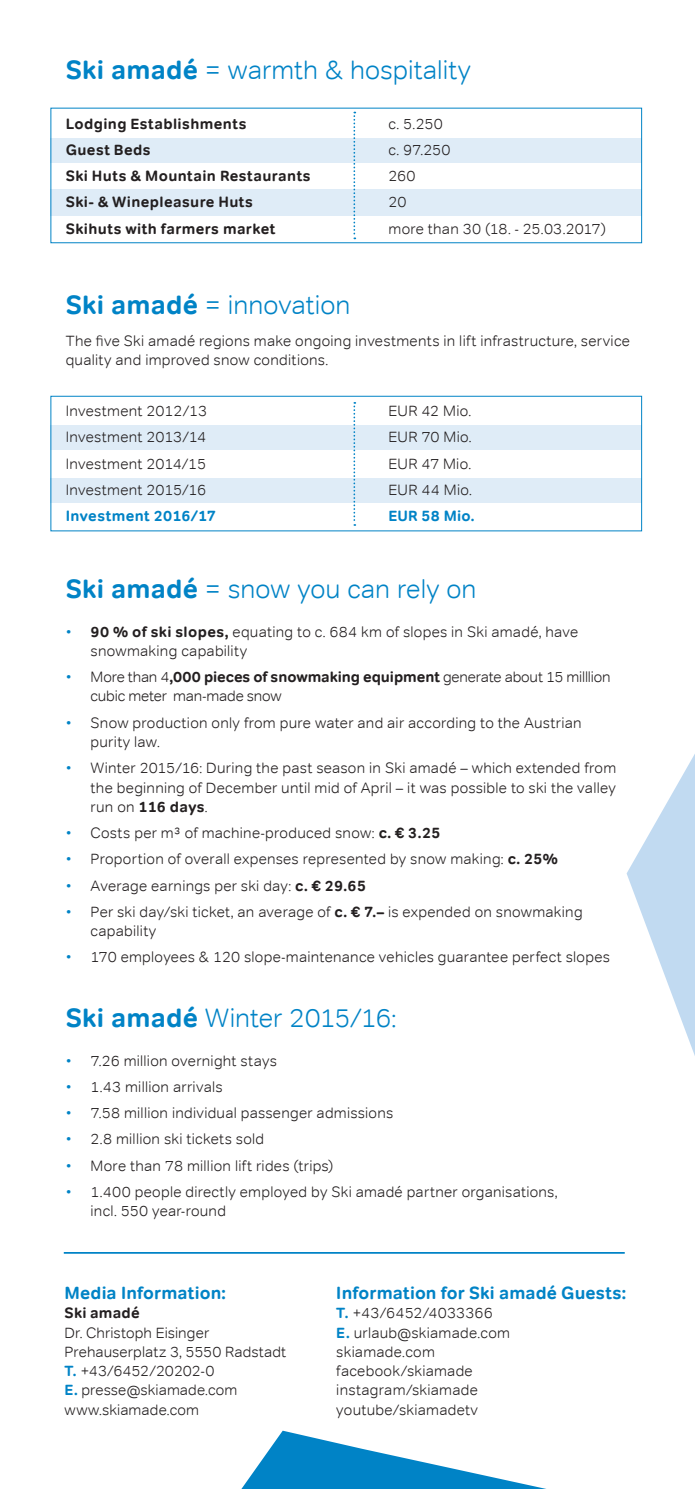
<style>
.page{position:relative;width:695px;height:1489px;background:#fff}
.page>*{position:absolute;margin:0;border:0;box-sizing:border-box;transform-origin:0 0}
.t1{font:300 26.25px "Tondo";color:#0083c6}
.t2{font:700 17.5px "Tondo";letter-spacing:.01em;color:#0083c6}
.t3{font:300 14.88px/19.2px "Tondo";letter-spacing:.015em;color:#231f20}
.t4{font:700 14.88px "Tondo";letter-spacing:.025em;color:#231f20}
.t5{font:300 14.88px/19.2px "Tondo";letter-spacing:-.01em;color:#231f20}
.t6{font:700 14.88px "Tondo";letter-spacing:.025em;color:#0083c6}
.s1{font-weight:700}
.s2{color:#0083c6}
.s3{font-weight:700;color:#0083c6}
</style>
<div class="page">
<svg style="left:626px;top:755px;width:68px;height:298px"></svg>
<svg style="left:242px;top:1430px;width:300px;height:58px"></svg>
<div style="left:50px;top:138px;width:591px;height:25px;background:#dfecf7"></div>
<div style="left:50px;top:189px;width:591px;height:26px;background:#dfecf7"></div>
<div style="left:50px;top:425px;width:591px;height:24px;background:#dfecf7"></div>
<div style="left:50px;top:477px;width:591px;height:25px;background:#dfecf7"></div>
<svg style="left:353px;top:112px;width:2px;height:127px"></svg>
<svg style="left:353px;top:402px;width:2px;height:124px"></svg>
<hr style="left:64px;top:1251px;width:560px;height:2px;background:#0083c6">
<h1 class="t1" style="left:66px;top:54px;width:406px"><span class="s1">Ski amadé</span> = warmth &amp; hospitality</h1>
<p class="t4" style="left:66px;top:114px;width:182px">Lodging Establishments</p>
<p class="t3" style="left:388px;top:114px;width:56px">c. 5.250</p>
<p class="t4" style="left:66px;top:140px;width:86px">Guest Beds</p>
<p class="t3" style="left:388px;top:140px;width:64px">c. 97.250</p>
<p class="t4" style="left:66px;top:167px;width:246px">Ski Huts &amp; Mountain Restaurants</p>
<p class="t3" style="left:388px;top:166px;width:29px">260</p>
<p class="t4" style="left:66px;top:193px;width:189px">Ski- &amp; Winepleasure Huts</p>
<p class="t3" style="left:388px;top:192px;width:20px">20</p>
<p class="t4" style="left:66px;top:219px;width:211px">Skihuts with farmers market</p>
<p class="t3" style="left:388px;top:219px;width:219px">more than 30 (18. - 25.03.2017)</p>
<h1 class="t1" style="left:66px;top:289px;width:286px"><span class="s1">Ski amadé</span> = innovation</h1>
<p class="t3" style="left:66px;top:331px;width:565px">The five Ski amadé regions make ongoing investments in lift infrastructure, service quality and improved snow conditions.</p>
<p class="t3" style="left:66px;top:401px;width:143px">Investment 2012/13</p>
<p class="t3" style="left:388px;top:401px;width:84px">EUR 42 Mio.</p>
<p class="t3" style="left:66px;top:427px;width:142px">Investment 2013/14</p>
<p class="t3" style="left:388px;top:427px;width:85px">EUR 70 Mio.</p>
<p class="t3" style="left:66px;top:453px;width:142px">Investment 2014/15</p>
<p class="t3" style="left:388px;top:453px;width:84px">EUR 47 Mio.</p>
<p class="t3" style="left:66px;top:480px;width:142px">Investment 2015/16</p>
<p class="t3" style="left:388px;top:480px;width:85px">EUR 44 Mio.</p>
<p class="t6" style="left:66px;top:506px;width:152px">Investment 2016/17</p>
<h1 class="t1" style="left:66px;top:573px;width:412px"><span class="s1">Ski amadé</span> = snow you can rely on</h1>
<p class="t3" style="left:91px;top:622px;width:489px;text-indent:-25px"><span class="s2">•</span> <span class="s1">90 % of ski slopes,</span> equating to c. 684 km of slopes in Ski amadé, have snowmaking capability</p>
<p class="t5" style="left:91px;top:667px;width:521px;text-indent:-25px"><span class="s2">•</span> More than 4<span class="s1">,000 pieces of snowmaking equipment</span> generate about 15 milllion cubic meter man-made snow</p>
<p class="t3" style="left:91px;top:713px;width:492px;text-indent:-25px"><span class="s2">•</span> Snow production only from pure water and air according to the Austrian purity law.</p>
<p class="t3" style="left:91px;top:758px;width:527px;text-align:justify;text-indent:-25px"><span class="s2">•</span> Winter 2015/16: During the past season in Ski amadé – which extended from the beginning of December until mid of April – it was possible to ski the valley run on <span class="s1">116 days</span>.</p>
<p class="t3" style="left:66px;top:823px;width:376px"><span class="s2">•</span> Costs per m³ of machine-produced snow: <span class="s1">c. € 3.25</span></p>
<p class="t3" style="left:66px;top:849px;width:493px"><span class="s2">•</span> Proportion of overall expenses represented by snow making: <span class="s1">c. 25%</span></p>
<p class="t3" style="left:66px;top:875px;width:302px"><span class="s2">•</span> Average earnings per ski day: <span class="s1">c. € 29.65</span></p>
<p class="t3" style="left:91px;top:902px;width:493px;text-indent:-25px"><span class="s2">•</span> Per ski day/ski ticket, an average of <span class="s1">c. € 7.–</span> is expended on snowmaking capability</p>
<p class="t3" style="left:66px;top:947px;width:545px"><span class="s2">•</span> 170 employees &amp; 120 slope-maintenance vehicles guarantee perfect slopes</p>
<h1 class="t1" style="left:66px;top:1002px;width:332px"><span class="s1">Ski amadé</span> Winter 2015/16:</h1>
<p class="t3" style="left:66px;top:1050px;width:213px"><span class="s2">•</span> 7.26 million overnight stays</p>
<p class="t3" style="left:66px;top:1077px;width:158px"><span class="s2">•</span> 1.43 million arrivals</p>
<p class="t3" style="left:66px;top:1103px;width:329px"><span class="s2">•</span> 7.58 million individual passenger admissions</p>
<p class="t3" style="left:66px;top:1129px;width:200px"><span class="s2">•</span> 2.8 million ski tickets sold</p>
<p class="t3" style="left:66px;top:1155px;width:269px"><span class="s2">•</span> More than 78 million lift rides (trips)</p>
<p class="t3" style="left:91px;top:1182px;width:468px;text-indent:-25px"><span class="s2">•</span> 1.400 people directly employed by Ski amadé partner organisations, incl. 550 year-round</p>
<p class="t2" style="left:64px;top:1281px;width:163px">Media Information:</p>
<p class="t4" style="left:64px;top:1303px;width:77px">Ski amadé</p>
<p class="t3" style="left:64px;top:1322px;width:223px">Dr. Christoph Eisinger<br>Prehauserplatz 3, 5550 Radstadt<br><span class="s3">T.</span> +43/6452/20202-0<br><span class="s3">E.</span> presse@skiamade.com www.skiamade.com</p>
<p class="t2" style="left:336px;top:1281px;width:291px">Information for Ski amadé Guests:</p>
<p class="t3" style="left:336px;top:1303px;width:175px"><span class="s3">T.</span> +43/6452/4033366<br><span class="s3">E.</span> urlaub@skiamade.com skiamade.com facebook/skiamade instagram/skiamade youtube/skiamadetv</p>
</div>
